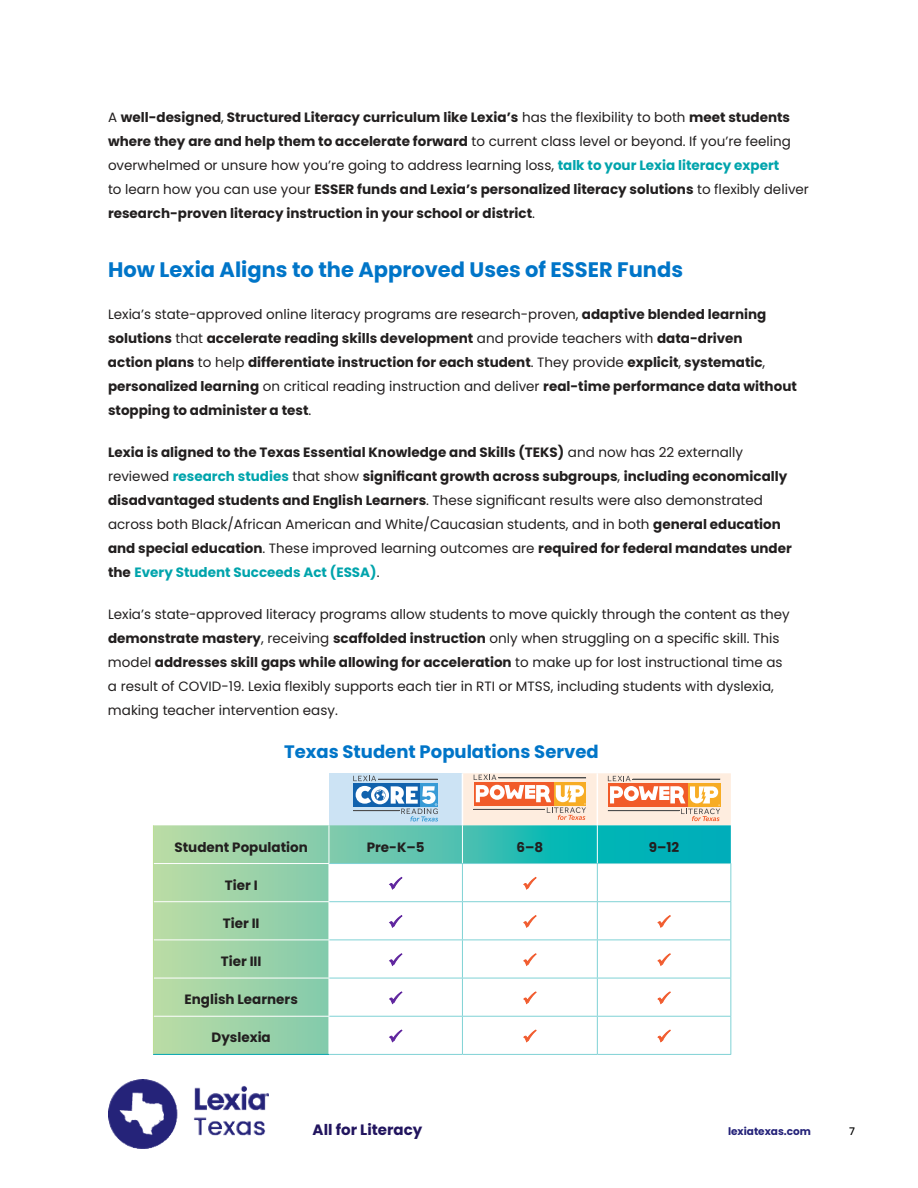
<style>
.page{position:relative;width:918px;height:1188px;background:#fff}
.page>*{position:absolute;margin:0;border:0;box-sizing:border-box;transform-origin:0 0}
.t1{font:700 21px "Poppins";color:#0075c8}
.t2{font:700 18px "Poppins";color:#0075c8}
.t3{font:700 15px "Poppins";color:#21145e}
.t4{font:700 13.5px/24px "Poppins";color:#221f1f}
.t5{font:13.5px/24px "Poppins";color:#221f1f}
.t6{font:700 10.5px "Poppins";color:#242279}
.t7{font:500 10.5px "Poppins";color:#000}
.s1{font-weight:400}
.s2{color:#00a4ac}
.s3{font-weight:700}
</style>
<div class="page">
<img style="left:108px;top:1080px;width:160px;height:69px">
<div style="left:329px;top:773px;width:133px;height:52px;background:#cce3f4"></div>
<img style="left:154px;top:825px;width:577px;height:229px">
<hr style="left:329px;top:825px;width:1px;height:38px;background:#fff">
<hr style="left:462px;top:825px;width:1px;height:38px;background:#fff">
<hr style="left:597px;top:825px;width:1px;height:38px;background:#fff">
<hr style="left:154px;top:901px;width:175px;height:1px;background:#fff">
<hr style="left:154px;top:940px;width:175px;height:1px;background:#fff">
<hr style="left:154px;top:978px;width:175px;height:1px;background:#fff">
<hr style="left:154px;top:1016px;width:175px;height:1px;background:#fff">
<hr style="left:154px;top:863px;width:175px;height:1px;background:#fff">
<hr style="left:329px;top:864px;width:1px;height:37px;background:#fff">
<hr style="left:329px;top:902px;width:1px;height:38px;background:#fff">
<hr style="left:329px;top:940px;width:1px;height:38px;background:#fff">
<hr style="left:329px;top:978px;width:1px;height:38px;background:#fff">
<hr style="left:329px;top:1017px;width:1px;height:37px;background:#fff">
<hr style="left:329px;top:863px;width:133px;height:1px;background:#7fd2d5">
<hr style="left:462px;top:863px;width:135px;height:1px;background:#7fd2d5">
<hr style="left:462px;top:864px;width:1px;height:37px;background:#7fd2d5">
<hr style="left:597px;top:863px;width:134px;height:1px;background:#7fd2d5">
<hr style="left:597px;top:864px;width:1px;height:37px;background:#7fd2d5">
<hr style="left:730px;top:864px;width:1px;height:37px;background:#7fd2d5">
<hr style="left:329px;top:901px;width:133px;height:1px;background:#7fd2d5">
<hr style="left:462px;top:901px;width:135px;height:1px;background:#7fd2d5">
<hr style="left:462px;top:902px;width:1px;height:38px;background:#7fd2d5">
<hr style="left:597px;top:901px;width:134px;height:1px;background:#7fd2d5">
<hr style="left:597px;top:902px;width:1px;height:38px;background:#7fd2d5">
<hr style="left:730px;top:902px;width:1px;height:38px;background:#7fd2d5">
<hr style="left:329px;top:940px;width:133px;height:1px;background:#7fd2d5">
<hr style="left:462px;top:940px;width:135px;height:1px;background:#7fd2d5">
<hr style="left:462px;top:940px;width:1px;height:38px;background:#7fd2d5">
<hr style="left:597px;top:940px;width:134px;height:1px;background:#7fd2d5">
<hr style="left:597px;top:940px;width:1px;height:38px;background:#7fd2d5">
<hr style="left:730px;top:940px;width:1px;height:38px;background:#7fd2d5">
<hr style="left:329px;top:978px;width:133px;height:1px;background:#7fd2d5">
<hr style="left:462px;top:978px;width:135px;height:1px;background:#7fd2d5">
<hr style="left:462px;top:978px;width:1px;height:38px;background:#7fd2d5">
<hr style="left:597px;top:978px;width:134px;height:1px;background:#7fd2d5">
<hr style="left:597px;top:978px;width:1px;height:38px;background:#7fd2d5">
<hr style="left:730px;top:978px;width:1px;height:38px;background:#7fd2d5">
<hr style="left:329px;top:1016px;width:133px;height:1px;background:#7fd2d5">
<hr style="left:462px;top:1016px;width:135px;height:1px;background:#7fd2d5">
<hr style="left:462px;top:1017px;width:1px;height:37px;background:#7fd2d5">
<hr style="left:597px;top:1016px;width:134px;height:1px;background:#7fd2d5">
<hr style="left:597px;top:1017px;width:1px;height:37px;background:#7fd2d5">
<hr style="left:730px;top:1017px;width:1px;height:37px;background:#7fd2d5">
<hr style="left:329px;top:1054px;width:133px;height:1px;background:#7fd2d5">
<hr style="left:462px;top:1054px;width:135px;height:1px;background:#7fd2d5">
<hr style="left:597px;top:1054px;width:134px;height:1px;background:#7fd2d5">
<hr style="left:153px;top:1054px;width:176px;height:1px;background:#00a4ac">
<hr style="left:153px;top:825px;width:1px;height:39px;background:#bade93">
<hr style="left:153px;top:864px;width:1px;height:38px;background:#bade93">
<hr style="left:153px;top:902px;width:1px;height:38px;background:#bade93">
<hr style="left:153px;top:940px;width:1px;height:38px;background:#bade93">
<hr style="left:153px;top:978px;width:1px;height:38px;background:#bade93">
<hr style="left:153px;top:1016px;width:1px;height:38px;background:#bade93">
<svg style="left:353px;top:776px;width:85px;height:46px"></svg>
<svg style="left:462px;top:773px;width:269px;height:52px;background:#f3cbb2"></svg>
<svg style="left:388px;top:876px;width:15px;height:14px"></svg>
<svg style="left:523px;top:876px;width:14px;height:14px"></svg>
<svg style="left:388px;top:915px;width:15px;height:14px"></svg>
<svg style="left:523px;top:915px;width:14px;height:14px"></svg>
<svg style="left:657px;top:915px;width:14px;height:14px"></svg>
<svg style="left:388px;top:953px;width:15px;height:14px"></svg>
<svg style="left:523px;top:953px;width:14px;height:14px"></svg>
<svg style="left:657px;top:953px;width:14px;height:14px"></svg>
<svg style="left:388px;top:991px;width:15px;height:14px"></svg>
<svg style="left:523px;top:991px;width:14px;height:14px"></svg>
<svg style="left:657px;top:991px;width:14px;height:14px"></svg>
<svg style="left:388px;top:1029px;width:15px;height:14px"></svg>
<svg style="left:523px;top:1029px;width:14px;height:14px"></svg>
<svg style="left:657px;top:1029px;width:14px;height:14px"></svg>
<p class="t4" style="left:108px;top:106px;width:702px"><span class="s1">A</span> well-designed<span class="s1">,</span> Structured Literacy curriculum like Lexia’s <span class="s1">has the flexibility to both</span> meet students where they are and help them to accelerate forward <span class="s1">to current class level or beyond. If you’re feeling overwhelmed or unsure how you’re going to address learning loss,</span> <span class="s2">talk to your Lexia literacy expert<br></span><span class="s1">to learn how you can use your</span> ESSER funds and Lexia’s personalized literacy solutions <span class="s1">to flexibly deliver </span>research-proven literacy instruction in your school or district<span class="s1">.</span></p>
<h1 class="t1" style="left:108px;top:257px;width:577px">How Lexia Aligns to the Approved Uses of ESSER Funds</h1>
<p class="t4" style="left:108px;top:302px;width:690px"><span class="s1">Lexia’s state-approved online literacy programs are research-proven,</span> adaptive blended learning solutions <span class="s1">that</span> accelerate reading skills development <span class="s1">and provide teachers with</span> data-driven<br>action plans <span class="s1">to help</span> differentiate instruction for each student<span class="s1">. They provide</span> explicit<span class="s1">,</span> systematic<span class="s1">, </span>personalized learning <span class="s1">on critical reading instruction and deliver</span> real-time performance data without stopping to administer a test<span class="s1">.</span></p>
<p class="t4" style="left:108px;top:440px;width:685px">Lexia is aligned to the Texas Essential Knowledge and Skills (TEKS) <span class="s1">and now has 22 externally reviewed</span> <span class="s2">research studies</span> <span class="s1">that show</span> significant growth across subgroups<span class="s1">,</span> including economically disadvantaged students and English Learners<span class="s1">. These significant results were also demonstrated across both Black/African American and White/Caucasian students, and in both</span> general education and special education<span class="s1">. These improved learning outcomes are</span> required for federal mandates under the <span class="s2">Every Student Succeeds Act (ESSA)</span><span class="s1">.</span></p>
<p class="t5" style="left:108px;top:602px;width:683px">Lexia’s state-approved literacy programs allow students to move quickly through the content as they <span class="s3">demonstrate mastery</span>, receiving <span class="s3">scaffolded instruction</span> only when struggling on a specific skill. This model <span class="s3">addresses skill gaps while allowing for acceleration</span> to make up for lost instructional time as a result of COVID-19. Lexia flexibly supports each tier in RTI or MTSS, including students with dyslexia, making teacher intervention easy.</p>
<h2 class="t2" style="left:284px;top:741px;width:316px">Texas Student Populations Served</h2>
<p class="t4" style="left:174px;top:835px;width:135px">Student Population</p>
<p class="t4" style="left:367px;top:835px;width:59px">Pre-K–5</p>
<p class="t4" style="left:517px;top:835px;width:28px">6–8</p>
<p class="t4" style="left:649px;top:835px;width:32px">9–12</p>
<p class="t4" style="left:225px;top:873px;width:34px">Tier I</p>
<p class="t4" style="left:223px;top:911px;width:38px">Tier II</p>
<p class="t4" style="left:221px;top:950px;width:42px">Tier III</p>
<p class="t4" style="left:184px;top:988px;width:115px">English Learners</p>
<p class="t4" style="left:212px;top:1026px;width:61px">Dyslexia</p>
<p class="t3" style="left:313px;top:1123px;width:111px">All for Literacy</p>
<p class="t6" style="left:728px;top:1127px;width:84px">lexiatexas.com</p>
<p class="t7" style="left:849px;top:1127px;width:7px">7</p>
</div>
